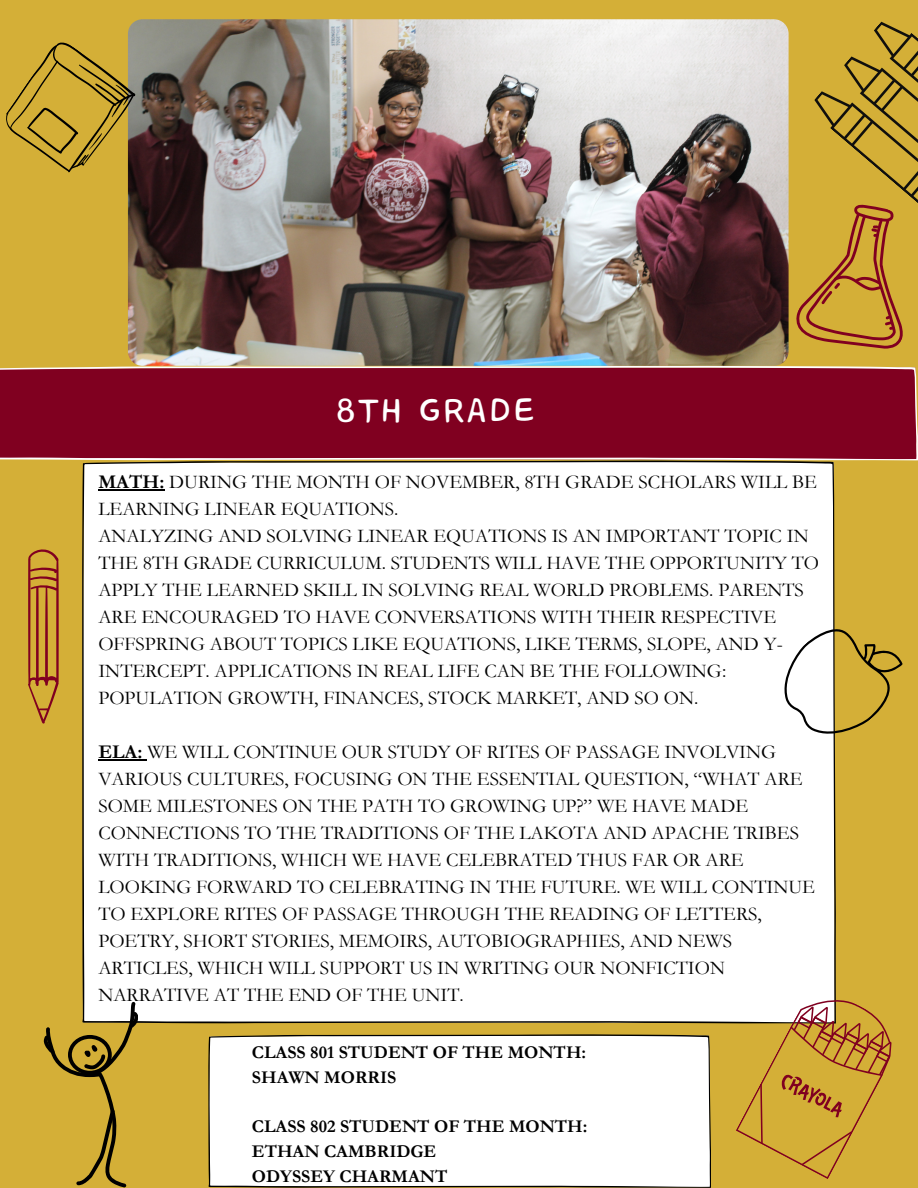
<style>
.page{position:relative;width:918px;height:1188px;background:#d4af37}
.page>*{position:absolute;margin:0;border:0;box-sizing:border-box;transform-origin:0 0}
.t1{font:43.05px "Core Bandi Face";color:#fff}
.t2{font:19.5px/27px "Garamond";color:#000}
.t3{font:700 18px/24.8px "Garamond";color:#000}
.s1{font-weight:700}
</style>
<div class="page">
<div style="left:82px;top:461px;width:754px;height:563px;background:#fff"></div>
<div style="left:0;top:366px;width:918px;height:94px;background:#800020"></div>
<img style="left:128px;top:19px;width:661px;height:347px;border-radius:15px">
<hr style="left:98px;top:490px;width:66px;height:1px;background:#000">
<hr style="left:98px;top:760px;width:49px;height:1px;background:#000">
<div style="left:208px;top:1034px;width:503px;height:154px;background:#fff"></div>
<svg style="left:6px;top:38px;width:132px;height:136px"></svg>
<svg style="left:736px;top:982px;width:156px;height:197px"></svg>
<svg style="left:44px;top:1002px;width:94px;height:185px"></svg>
<svg style="left:765px;top:603px;width:138px;height:151px"></svg>
<svg style="left:28px;top:549px;width:30px;height:175px"></svg>
<svg style="left:789px;top:21px;width:129px;height:354px"></svg>
<p class="t1" style="left:335px;top:389px;width:202px">8TH GRADE</p>
<p class="t2" style="left:98px;top:469px;width:720px"><span class="s1">MATH:</span> DURING THE MONTH OF NOVEMBER, 8TH GRADE SCHOLARS WILL BE<br>LEARNING LINEAR EQUATIONS.</p>
<p class="t2" style="left:98px;top:523px;width:722px">ANALYZING AND SOLVING LINEAR EQUATIONS IS AN IMPORTANT TOPIC IN THE 8TH GRADE CURRICULUM. STUDENTS WILL HAVE THE OPPORTUNITY TO APPLY THE LEARNED SKILL IN SOLVING REAL WORLD PROBLEMS. PARENTS ARE ENCOURAGED TO HAVE CONVERSATIONS WITH THEIR RESPECTIVE OFFSPRING ABOUT TOPICS LIKE EQUATIONS, LIKE TERMS, SLOPE, AND Y-INTERCEPT. APPLICATIONS IN REAL LIFE CAN BE THE FOLLOWING:<br>POPULATION GROWTH, FINANCES, STOCK MARKET, AND SO ON.</p>
<p class="t2" style="left:98px;top:739px;width:718px"><span class="s1">ELA:</span> WE WILL CONTINUE OUR STUDY OF RITES OF PASSAGE INVOLVING VARIOUS CULTURES, FOCUSING ON THE ESSENTIAL QUESTION, “WHAT ARE SOME MILESTONES ON THE PATH TO GROWING UP?” WE HAVE MADE CONNECTIONS TO THE TRADITIONS OF THE LAKOTA AND APACHE TRIBES WITH TRADITIONS, WHICH WE HAVE CELEBRATED THUS FAR OR ARE LOOKING FORWARD TO CELEBRATING IN THE FUTURE. WE WILL CONTINUE TO EXPLORE RITES OF PASSAGE THROUGH THE READING OF LETTERS, POETRY, SHORT STORIES, MEMOIRS, AUTOBIOGRAPHIES, AND NEWS ARTICLES, WHICH WILL SUPPORT US IN WRITING OUR NONFICTION NARRATIVE AT THE END OF THE UNIT.</p>
<p class="t3" style="left:252px;top:1040px;width:336px">CLASS 801 STUDENT OF THE MONTH:<br>SHAWN MORRIS</p>
<p class="t3" style="left:252px;top:1115px;width:337px">CLASS 802 STUDENT OF THE MONTH:</p>
<p class="t3" style="left:252px;top:1139px;width:186px">ETHAN CAMBRIDGE</p>
<p class="t3" style="left:252px;top:1164px;width:197px">ODYSSEY CHARMANT</p>
</div>
